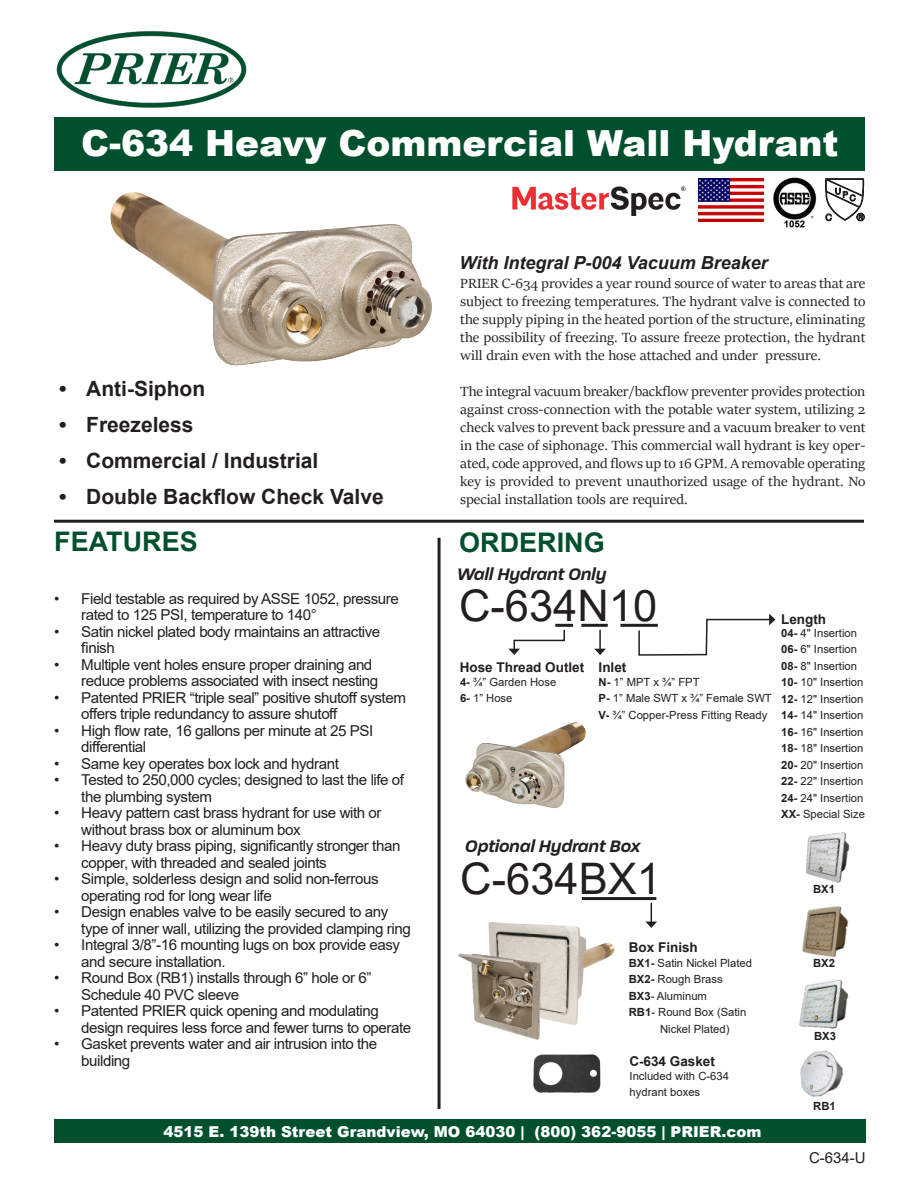
<style>
.page{position:relative;width:918px;height:1188px;background:#fff}
.page>*{position:absolute;margin:0;border:0;box-sizing:border-box;transform-origin:0 0}
.t1{font:43.5px "Arial";color:#231f20}
.t2{font:900 36px "Arial";color:#fff}
.t3{font:700 27px "Arial";color:#00502e}
.t4{font:700 21px "Arial";color:#231f20}
.t5{font:italic 600 18px "Paralucent";color:#231f20}
.t6{font:italic 700 18px "Arial";color:#231f20}
.t7{font:15px/16.5px "Arial";letter-spacing:-.03em;color:#231f20}
.t8{font:15px/18px "Sitka Display";color:#231f20;text-align:justify}
.t9{font:900 15px "Arial";color:#fff}
.t10{font:700 13.5px "Arial";color:#231f20}
.t11{font:11.25px/16.5px "Arial";color:#231f20}
.t12{font:700 11.25px "Arial";color:#231f20}
.s1{font-weight:700}
</style>
<div class="page">
<div style="left:54px;top:118px;width:811px;height:53px;background:#00502e"></div>
<img style="left:773px;top:178px;width:44px;height:50px">
<svg style="left:825px;top:178px;width:40px;height:44px"></svg>
<img style="left:699px;top:179px;width:64px;height:43px">
<img style="left:54px;top:31px;width:192px;height:87px">
<hr style="left:54px;top:520px;width:810px;height:3px;background:#231f20">
<div style="left:54px;top:1119px;width:812px;height:24px;background:#00502e"></div>
<img style="left:110px;top:192px;width:322px;height:173px">
<img style="left:805px;top:832px;width:45px;height:51px">
<img style="left:802px;top:906px;width:47px;height:51px">
<img style="left:799px;top:980px;width:50px;height:49px">
<img style="left:800px;top:1050px;width:43px;height:47px">
<svg style="left:645px;top:903px;width:12px;height:25px"></svg>
<hr style="left:582px;top:897px;width:74px;height:3px;background:#231f20">
<hr style="left:581px;top:624px;width:27px;height:3px;background:#231f20">
<hr style="left:620px;top:624px;width:38px;height:3px;background:#231f20">
<svg style="left:508px;top:629px;width:57px;height:26px"></svg>
<svg style="left:638px;top:614px;width:137px;height:42px"></svg>
<svg style="left:594px;top:630px;width:12px;height:25px"></svg>
<hr style="left:555px;top:624px;width:18px;height:3px;background:#231f20">
<img style="left:465px;top:722px;width:121px;height:86px">
<img style="left:488px;top:922px;width:127px;height:104px">
<img style="left:459px;top:953px;width:81px;height:86px">
<img style="left:533px;top:1054px;width:68px;height:39px">
<hr style="left:438px;top:538px;width:3px;height:571px;background:#231f20">
<img style="left:512px;top:186px;width:174px;height:30px">
<p class="t2" style="left:81px;top:117px;width:759px">C-634 Heavy Commercial Wall Hydrant</p>
<p class="t4" style="left:59px;top:374px;width:147px">• Anti-Siphon</p>
<p class="t4" style="left:59px;top:410px;width:136px">• Freezeless</p>
<p class="t4" style="left:59px;top:446px;width:261px">• Commercial / Industrial</p>
<p class="t4" style="left:59px;top:482px;width:326px">• Double Backflow Check Valve</p>
<p class="t6" style="left:460px;top:251px;width:310px">With Integral P-004 Vacuum Breaker</p>
<p class="t8" style="left:460px;top:274px;width:407px">PRIER C-634 provides a year round source of water to areas that are subject to freezing temperatures. The hydrant valve is connected to the supply piping in the heated portion of the structure, eliminating the possibility of freezing. To assure freeze protection, the hydrant will drain even with the hose attached and under pressure.</p>
<p class="t8" style="left:460px;top:382px;width:407px">The integral vacuum breaker/backflow preventer provides protection against cross-connection with the potable water system, utilizing 2 check valves to prevent back pressure and a vacuum breaker to vent in the case of siphonage. This commercial wall hydrant is key oper&shy;ated, code approved, and flows up to 16 GPM. A removable operating key is provided to prevent unauthorized usage of the hydrant. No special installation tools are required.</p>
<p class="t3" style="left:54px;top:522px;width:145px">FEATURES</p>
<p class="t3" style="left:459px;top:524px;width:147px">ORDERING</p>
<p class="t7" style="left:81px;top:590px;width:319px;text-indent:-27px">• Field testable as required by ASSE 1052, pressure rated to 125 PSI, temperature to 140°</p>
<p class="t7" style="left:81px;top:623px;width:301px;text-indent:-27px">• Satin nickel plated body rmaintains an attractive finish</p>
<p class="t7" style="left:81px;top:656px;width:298px;text-indent:-27px">• Multiple vent holes ensure proper draining and reduce problems associated with insect nesting</p>
<p class="t7" style="left:81px;top:689px;width:326px;text-indent:-27px">• Patented PRIER “triple seal” positive shutoff system offers triple redundancy to assure shutoff</p>
<p class="t7" style="left:81px;top:722px;width:293px;text-indent:-27px">• High flow rate, 16 gallons per minute at 25 PSI differential</p>
<p class="t7" style="left:54px;top:755px;width:286px">• Same key operates box lock and hydrant</p>
<p class="t7" style="left:81px;top:772px;width:324px;text-indent:-27px">• Tested to 250,000 cycles; designed to last the life of the plumbing system</p>
<p class="t7" style="left:81px;top:805px;width:302px;text-indent:-27px">• Heavy pattern cast brass hydrant for use with or without brass box or aluminum box</p>
<p class="t7" style="left:81px;top:838px;width:321px;text-indent:-27px">• Heavy duty brass piping, significantly stronger than copper, with threaded and sealed joints</p>
<p class="t7" style="left:81px;top:871px;width:299px;text-indent:-27px">• Simple, solderless design and solid non-ferrous operating rod for long wear life</p>
<p class="t7" style="left:81px;top:904px;width:331px;text-indent:-27px">• Design enables valve to be easily secured to any type of inner wall, utilizing the provided clamping ring</p>
<p class="t7" style="left:81px;top:937px;width:320px;text-indent:-27px">• Integral 3/8”-16 mounting lugs on box provide easy and secure installation.</p>
<p class="t7" style="left:81px;top:970px;width:292px;text-indent:-27px">• Round Box (RB1) installs through 6” hole or 6”<br>Schedule 40 PVC sleeve</p>
<p class="t7" style="left:81px;top:1003px;width:332px;text-indent:-27px">• Patented PRIER quick opening and modulating design requires less force and fewer turns to operate</p>
<p class="t7" style="left:81px;top:1036px;width:298px;text-indent:-27px">• Gasket prevents water and air intrusion into the building</p>
<p class="t5" style="left:457px;top:564px;width:151px">Wall Hydrant Only</p>
<p class="t1" style="left:459px;top:576px;width:200px">C-634N10</p>
<p class="t10" style="left:460px;top:657px;width:126px">Hose Thread Outlet</p>
<p class="t10" style="left:599px;top:657px;width:29px">Inlet</p>
<p class="t11" style="left:460px;top:674px;width:98px"><span class="s1">4-</span> ¾” Garden Hose</p>
<p class="t11" style="left:460px;top:690px;width:54px"><span class="s1">6-</span> 1” Hose</p>
<p class="t11" style="left:599px;top:674px;width:103px"><span class="s1">N-</span> 1” MPT x ¾” FPT</p>
<p class="t11" style="left:599px;top:690px;width:175px"><span class="s1">P-</span> 1” Male SWT x ¾” Female SWT</p>
<p class="t11" style="left:599px;top:707px;width:170px"><span class="s1">V-</span> ¾” Copper-Press Fitting Ready</p>
<p class="t5" style="left:465px;top:836px;width:177px">Optional Hydrant Box</p>
<p class="t1" style="left:460px;top:849px;width:202px">C-634BX1</p>
<p class="t10" style="left:629px;top:938px;width:71px">Box Finish</p>
<p class="t11" style="left:629px;top:954px;width:125px"><span class="s1">BX1-</span> Satin Nickel Plated</p>
<p class="t11" style="left:629px;top:971px;width:95px"><span class="s1">BX2-</span> Rough Brass</p>
<p class="t11" style="left:629px;top:987px;width:80px"><span class="s1">BX3</span>- Aluminum</p>
<p class="t11" style="left:629px;top:1004px;width:119px"><span class="s1">RB1</span>- Round Box (Satin</p>
<p class="t11" style="left:660px;top:1020px;width:71px">Nickel Plated)</p>
<p class="t10" style="left:629px;top:1051px;width:87px">C-634 Gasket</p>
<p class="t11" style="left:630px;top:1068px;width:101px">Included with C-634 hydrant boxes</p>
<p class="t9" style="left:164px;top:1121px;width:599px">4515 E. 139th Street Grandview, MO 64030 | (800) 362-9055 | PRIER.com</p>
<p class="t10" style="left:781px;top:610px;width:46px">Length</p>
<p class="t11" style="left:781px;top:624px;width:77px"><span class="s1">04-</span> 4" Insertion</p>
<p class="t11" style="left:781px;top:641px;width:77px"><span class="s1">06-</span> 6" Insertion</p>
<p class="t11" style="left:781px;top:657px;width:77px"><span class="s1">08-</span> 8" Insertion</p>
<p class="t11" style="left:781px;top:674px;width:84px"><span class="s1">10-</span> 10" Insertion</p>
<p class="t11" style="left:781px;top:690px;width:84px"><span class="s1">12-</span> 12" Insertion</p>
<p class="t11" style="left:781px;top:707px;width:84px"><span class="s1">14-</span> 14" Insertion</p>
<p class="t11" style="left:781px;top:723px;width:84px"><span class="s1">16-</span> 16" Insertion</p>
<p class="t11" style="left:781px;top:740px;width:84px"><span class="s1">18-</span> 18" Insertion</p>
<p class="t11" style="left:781px;top:756px;width:84px"><span class="s1">20-</span> 20" Insertion</p>
<p class="t11" style="left:781px;top:773px;width:84px"><span class="s1">22-</span> 22" Insertion</p>
<p class="t11" style="left:781px;top:789px;width:84px"><span class="s1">24-</span> 24" Insertion</p>
<p class="t11" style="left:781px;top:806px;width:85px"><span class="s1">XX-</span> Special Size</p>
<p class="t12" style="left:813px;top:881px;width:23px">BX1</p>
<p class="t12" style="left:813px;top:955px;width:23px">BX2</p>
<p class="t12" style="left:814px;top:1028px;width:23px">BX3</p>
<p class="t12" style="left:813px;top:1098px;width:24px">RB1</p>
<p class="t7" style="left:809px;top:1150px;width:58px">C-634-U</p>
</div>
